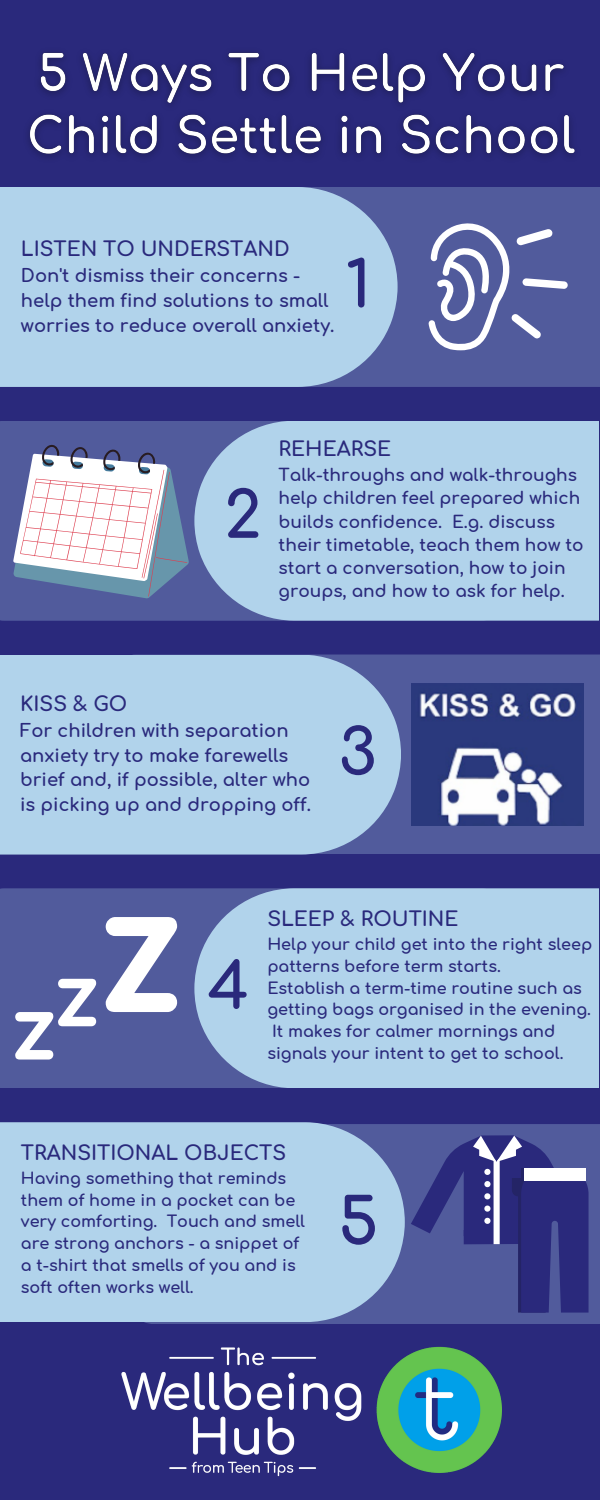
<style>
.page{position:relative;width:600px;height:1500px;background:#2a297c}
.page>*{position:absolute;margin:0;border:0;box-sizing:border-box;transform-origin:0 0}
.t1{font:700 64px "Comfortaa";color:#2a297c}
.t2{font:700 20px "Comfortaa";color:#2a297c}
.t3{font:700 18px/24.8px "Comfortaa";color:#2a297c}
.t4{font:700 17px/23.2px "Comfortaa";color:#2a297c}
.t5{font:700 16px/21.8px "Comfortaa";color:#2a297c}
</style>
<div class="page">
<div style="left:397px;top:187px;width:203px;height:200px;background:#515b9c"></div>
<div style="left:0;top:187px;width:397px;height:200px;background:#b1d3eb"></div>
<div style="left:0;top:421px;width:195px;height:199px;background:#515b9c"></div>
<div style="left:195px;top:421px;width:404px;height:199px;background:#b1d3eb"></div>
<div style="left:401px;top:655px;width:199px;height:199px;background:#515b9c"></div>
<div style="left:0;top:655px;width:401px;height:200px;background:#b1d3eb"></div>
<div style="left:0;top:888px;width:195px;height:200px;background:#515b9c"></div>
<div style="left:195px;top:888px;width:404px;height:200px;background:#b1d3eb"></div>
<div style="left:144px;top:1124px;width:456px;height:200px;background:#515b9c"></div>
<div style="left:0;top:1123px;width:405px;height:199px;background:#b1d3eb"></div>
<svg style="left:13px;top:443px;width:176px;height:155px;background:#b3b8cd"></svg>
<svg style="left:15px;top:917px;width:162px;height:143px;background:#7e85b5"></svg>
<img style="left:411px;top:684px;width:172px;height:141px">
<svg style="left:411px;top:1136px;width:178px;height:177px"></svg>
<svg style="left:429px;top:223px;width:139px;height:127px;background:#767eb1"></svg>
<img style="left:122px;top:1346px;width:379px;height:130px">
<img style="left:28px;top:52px;width:547px;height:106px">
<p class="t2" style="left:21px;top:238px;width:270px">LISTEN TO UNDERSTAND</p>
<p class="t3" style="left:21px;top:264px;width:315px">Don't dismiss their concerns - help them find solutions to small worries to reduce overall anxiety.</p>
<h1 class="t1" style="left:346px;top:251px;width:27px">1</h1>
<h1 class="t1" style="left:224px;top:481px;width:39px">2</h1>
<p class="t2" style="left:279px;top:439px;width:114px">REHEARSE</p>
<p class="t4" style="left:279px;top:464px;width:307px">Talk-throughs and walk-throughs help children feel prepared which builds confidence. E.g. discuss their timetable, teach them how to start a conversation, how to join groups, and how to ask for help.</p>
<p class="t2" style="left:20px;top:693px;width:109px">KISS &amp; GO</p>
<p class="t3" style="left:20px;top:719px;width:292px">For children with separation anxiety try to make farewells brief and, if possible, alter who is picking up and dropping off.</p>
<h1 class="t1" style="left:338px;top:719px;width:40px">3</h1>
<h1 class="t1" style="left:207px;top:953px;width:43px">4</h1>
<p class="t2" style="left:267px;top:908px;width:193px">SLEEP &amp; ROUTINE</p>
<p class="t5" style="left:267px;top:934px;width:326px">Help your child get into the right sleep patterns before term starts.<br>Establish a term-time routine such as getting bags organised in the evening.<br>It makes for calmer mornings and signals your intent to get to school.</p>
<p class="t2" style="left:21px;top:1142px;width:267px">TRANSITIONAL OBJECTS</p>
<p class="t5" style="left:21px;top:1168px;width:286px">Having something that reminds them of home in a pocket can be very comforting. Touch and smell are strong anchors - a snippet of a t-shirt that smells of you and is soft often works well.</p>
<h1 class="t1" style="left:338px;top:1188px;width:42px">5</h1>
</div>
